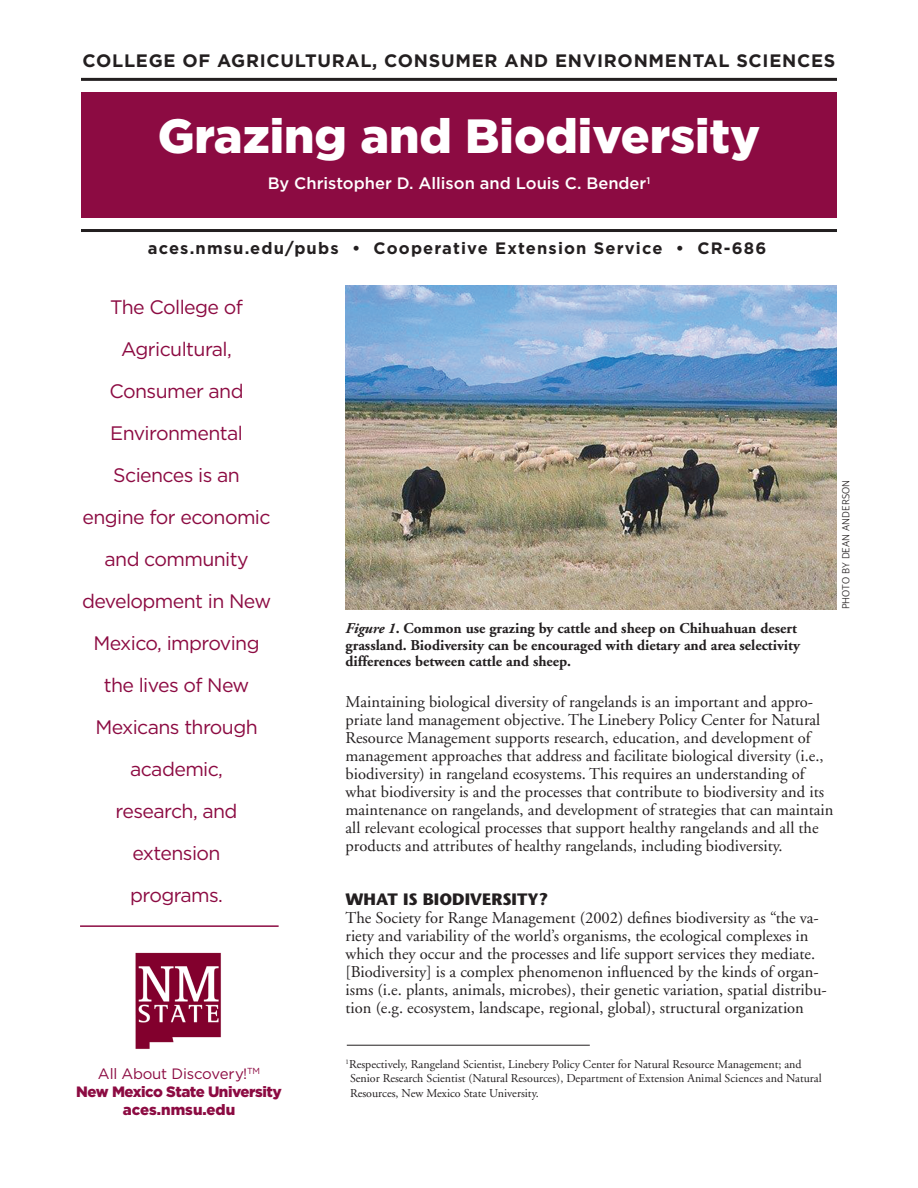
<style>
.page{position:relative;width:918px;height:1188px;background:#fff}
.page>*{position:absolute;margin:0;border:0;box-sizing:border-box;transform-origin:0 0}
.t1{font:900 48px "Gotham";color:#fff}
.Clause{font:19.5px/42px "Gotham";letter-spacing:-.03em;color:#8c0b42;text-align:center}
.t2{font:700 18px "Gotham";letter-spacing:.04em;color:#231f20}
.A_Body_Text_11_12_no{font:16.5px/18px "Adobe Garamond";color:#231f20}
.t3{font:700 16.5px "Gotham";letter-spacing:.07em;color:#231f20}
.t4{font:500 16.5px "Gotham";color:#fff}
.A_Subtitle1_11_12_AL{font:700 16.5px "Stone Sans";color:#231f20}
.t5{font:700 15px/16.5px "Adobe Garamond";color:#231f20}
.t6{font:900 15px "Gotham";letter-spacing:-.03em;color:#8c0b42}
.t7{font:15px "Gotham";letter-spacing:-.01em;color:#8c0b42}
.t8{font:900 15px "Gotham";color:#8c0b42}
.Footnote{font:12px/14.4px "Adobe Garamond";color:#231f20}
.t9{font:300 10.5px "Apple SD Gothic Neo";color:#231f20}
.s1{font-family:"Adobe Garamond Pro";font-style:italic}
</style>
<div class="page">
<hr style="left:347px;top:1045px;width:243px;height:1px;background:#231f20">
<hr style="left:81px;top:78px;width:756px;height:3px;background:#231f20">
<hr style="left:81px;top:229px;width:756px;height:3px;background:#231f20">
<div style="left:81px;top:92px;width:756px;height:126px;background:#8c0b42"></div>
<img style="left:346px;top:285px;width:491px;height:324px">
<hr style="left:80px;top:925px;width:199px;height:2px;background:#8c0b42">
<img style="left:135px;top:952px;width:86px;height:97px">
<p class="t2" style="left:83px;top:49px;width:754px">COLLEGE OF AGRICULTURAL, CONSUMER AND ENVIRONMENTAL SCIENCES</p>
<p class="t1" style="left:158px;top:103px;width:604px">Grazing and Biodiversity</p>
<p class="t4" style="left:268px;top:173px;width:384px">By Christopher D. Allison and Louis C. Bender<sup>1</sup></p>
<p class="t3" style="left:148px;top:237px;width:620px">aces.nmsu.edu/pubs • Cooperative Extension Service • CR-686</p>
<p class="Clause" style="left:82px;top:286px;width:191px">The College of<br>Agricultural,<br>Consumer and<br>Environmental<br>Sciences is an engine for economic and community development in New<br>Mexico, improving the lives of New<br>Mexicans through academic,<br>research, and extension<br>programs.</p>
<p class="t7" style="left:98px;top:1064px;width:164px">All About Discovery!<sup>TM</sup></p>
<p class="t6" style="left:76px;top:1081px;width:207px">New Mexico State University</p>
<p class="t8" style="left:123px;top:1099px;width:114px">aces.nmsu.edu</p>
<p class="t5" style="left:346px;top:620px;width:456px"><span class="s1">Figure 1</span>. Common use grazing by cattle and sheep on Chihuahuan desert grassland. Biodiversity can be encouraged with dietary and area selectivity differences between cattle and sheep.</p>
<p class="t9" style="left:840px;top:609px;width:131px;rotate:-90deg">PHOTO BY DEAN ANDERSON</p>
<p class="A_Body_Text_11_12_no" style="left:346px;top:694px;width:489px">Maintaining biological diversity of rangelands is an important and appro&shy;priate land management objective. The Linebery Policy Center for Natural Resource Management supports research, education, and development of management approaches that address and facilitate biological diversity (i.e., biodiversity) in rangeland ecosystems. This requires an understanding of what biodiversity is and the processes that contribute to biodiversity and its maintenance on rangelands, and development of strategies that can maintain all relevant ecological processes that support healthy rangelands and all the products and attributes of healthy rangelands, including biodiversity.</p>
<p class="A_Subtitle1_11_12_AL" style="left:346px;top:889px;width:204px">WHAT IS BIODIVERSITY?</p>
<p class="A_Body_Text_11_12_no" style="left:346px;top:910px;width:483px">The Society for Range Management (2002) defines biodiversity as “the va&shy;riety and variability of the world’s organisms, the ecological complexes in which they occur and the processes and life support services they mediate. [Biodiversity] is a complex phenomenon influenced by the kinds of organ&shy;isms (i.e. plants, animals, microbes), their genetic variation, spatial distribu&shy;tion (e.g. ecosystem, landscape, regional, global), structural organization</p>
<p class="Footnote" style="left:350px;top:1057px;width:473px;text-indent:-4px"><sup>1</sup>Respectively, Rangeland Scientist, Linebery Policy Center for Natural Resource Management; and<br>Senior Research Scientist (Natural Resources), Department of Extension Animal Sciences and Natural<br>Resources, New Mexico State University.</p>
</div>
